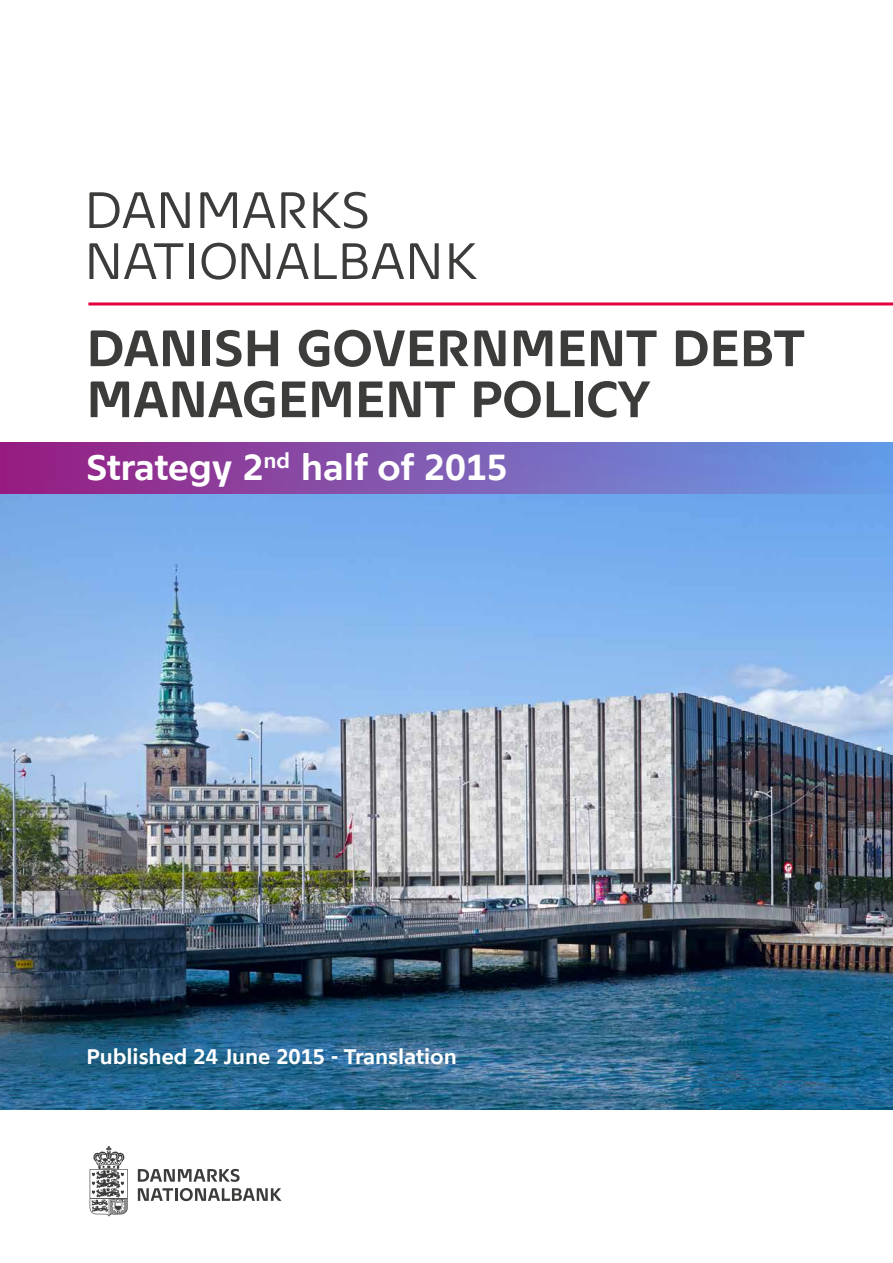
<style>
.page{position:relative;width:893px;height:1263px;background:#fff}
.page>*{position:absolute;margin:0;border:0;box-sizing:border-box;transform-origin:0 0}
.t1{font:700 51px/51px "Nationalbank";color:#3c3c3b}
.t2{font:51px/51px "Nationalbank";color:#3c3c3b}
.t3{font:700 36px "Nationalbank";color:#fff}
.t4{font:700 21px "Nationalbank";color:#fff}
</style>
<div class="page">
<hr style="left:88px;top:302px;width:805px;height:3px;background:#e4003f">
<svg style="left:90px;top:1146px;width:38px;height:71px"></svg>
<svg style="left:138px;top:1169px;width:102px;height:13px"></svg>
<svg style="left:138px;top:1188px;width:144px;height:13px"></svg>
<img style="left:0;top:494px;width:893px;height:616px">
<div style="left:0;top:443px;width:893px;height:51px;background:linear-gradient(to right,#991c80,#659fea)"></div>
<p class="t2" style="left:84px;top:184px;width:394px">DANMARKS<br>NATIONALBANK</p>
<p class="t1" style="left:86px;top:322px;width:720px">DANISH GOVERNMENT DEBT<br>MANAGEMENT POLICY</p>
<p class="t3" style="left:86px;top:445px;width:423px">Strategy 2<sup>nd</sup> half of 2015</p>
<p class="t4" style="left:86px;top:1044px;width:372px">Published 24 June 2015 - Translation</p>
</div>
